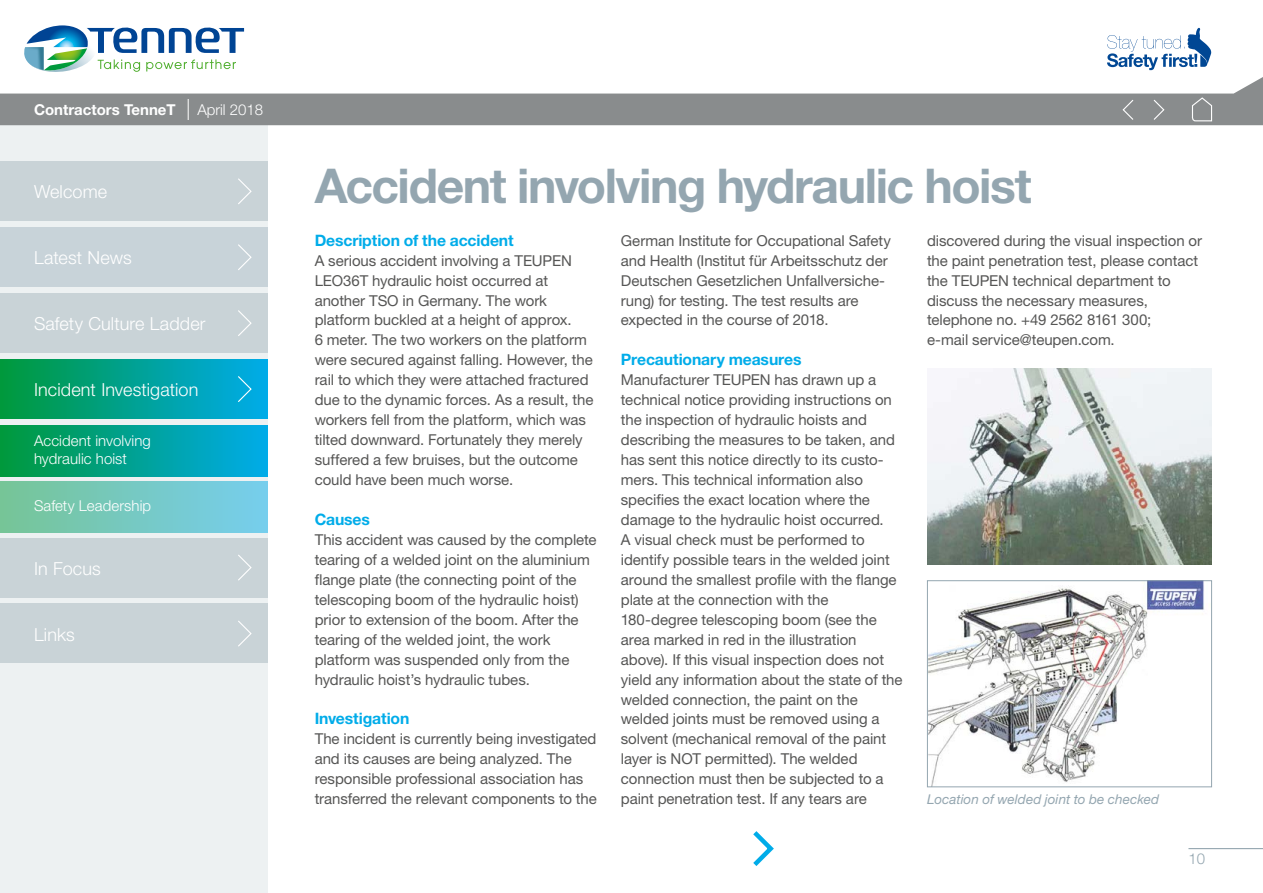
<style>
.page{position:relative;width:1263px;height:893px;background:#fff}
.page>*{position:absolute;margin:0;border:0;box-sizing:border-box;transform-origin:0 0}
.t1{font:700 48px "Helvetica Neue LT";letter-spacing:-.03em;color:#94a6b0}
.t2{font:300 18px "Helvetica Neue LT";letter-spacing:.005em;color:#fff}
.t3{font:700 15.75px "Helvetica Neue LT";letter-spacing:-.01em;color:#00ace9}
.t4{font:15px/20px "Helvetica Neue LT";letter-spacing:-.005em;color:#565655}
.t5{font:300 15px/18px "Helvetica Neue LT";letter-spacing:.005em;color:#fff}
.t6{font:700 15px "Helvetica Neue LT";color:#fff}
.t7{font:300 15px "Helvetica Neue LT";color:#94a6b0}
.t8{font:italic 13.5px "Helvetica Neue LT";color:#94a6b0}
</style>
<div class="page">
<div style="left:0;top:125px;width:268px;height:768px;background:#edf1f2"></div>
<div style="left:0;top:162px;width:268px;height:59px;background:#c9d3d7"></div>
<svg style="left:238px;top:178px;width:14px;height:26px"></svg>
<div style="left:0;top:293px;width:268px;height:60px;background:#c9d3d7"></div>
<div style="left:0;top:227px;width:268px;height:60px;background:#c8d3d9"></div>
<div style="left:0;top:359px;width:268px;height:60px;background:linear-gradient(to right,#00983a,#00abeb)"></div>
<svg style="left:237px;top:375px;width:15px;height:28px"></svg>
<svg style="left:238px;top:244px;width:14px;height:26px"></svg>
<svg style="left:238px;top:310px;width:14px;height:26px"></svg>
<div style="left:0;top:425px;width:268px;height:51px;background:linear-gradient(to right,#00983a,#00abeb)"></div>
<div style="left:0;top:481px;width:268px;height:51px;background:linear-gradient(to right,#76c496,#76ceee)"></div>
<div style="left:0;top:538px;width:268px;height:59px;background:#c9d3d7"></div>
<div style="left:0;top:604px;width:268px;height:59px;background:#c9d3d7"></div>
<svg style="left:238px;top:554px;width:14px;height:27px"></svg>
<svg style="left:238px;top:621px;width:14px;height:26px"></svg>
<svg style="left:24px;top:25px;width:221px;height:47px"></svg>
<svg style="left:0;top:77px;width:1263px;height:48px;fill:#898c8d"></svg>
<svg style="left:1191px;top:97px;width:22px;height:25px"></svg>
<svg style="left:1122px;top:98px;width:12px;height:23px"></svg>
<svg style="left:1152px;top:98px;width:13px;height:23px"></svg>
<svg style="left:188px;top:99px;width:1px;height:21px"></svg>
<svg style="left:1107px;top:28px;width:104px;height:42px"></svg>
<hr style="left:1188px;top:848px;width:75px;height:1px;background:#94a6b0">
<img style="left:929px;top:582px;width:281px;height:203px">
<div style="left:927px;top:580px;width:285px;height:207px;border:1px solid #94a6b0"></div>
<img style="left:927px;top:369px;width:285px;height:196px">
<svg style="left:753px;top:831px;width:21px;height:35px"></svg>
<p class="t6" style="left:34px;top:101px;width:143px">Contractors TenneT</p>
<p class="t5" style="left:197px;top:101px;width:67px">April 2018</p>
<p class="t2" style="left:34px;top:181px;width:75px">Welcome</p>
<p class="t2" style="left:34px;top:247px;width:99px">Latest News</p>
<p class="t2" style="left:34px;top:313px;width:173px">Safety Culture Ladder</p>
<p class="t2" style="left:34px;top:379px;width:166px">Incident Investigation</p>
<p class="t5" style="left:34px;top:432px;width:118px">Accident involving hydraulic hoist</p>
<p class="t5" style="left:34px;top:496px;width:119px">Safety Leadership</p>
<p class="t2" style="left:34px;top:557px;width:68px">In Focus</p>
<p class="t2" style="left:34px;top:623px;width:42px">Links</p>
<h1 class="t1" style="left:315px;top:157px;width:718px">Accident involving hydraulic hoist</h1>
<p class="t3" style="left:315px;top:230px;width:200px">Description of the accident</p>
<p class="t4" style="left:315px;top:250px;width:280px">A serious accident involving a TEUPEN LEO36T hydraulic hoist occurred at another TSO in Germany. The work platform buckled at a height of approx.<br>6 meter. The two workers on the platform were secured against falling. However, the rail to which they were attached fractured due to the dynamic forces. As a result, the workers fell from the platform, which was tilted downward. Fortunately they merely suffered a few bruises, but the outcome could have been much worse.</p>
<p class="t3" style="left:315px;top:510px;width:57px">Causes</p>
<p class="t4" style="left:315px;top:529px;width:283px">This accident was caused by the complete tearing of a welded joint on the aluminium flange plate (the connecting point of the telescoping boom of the hydraulic hoist) prior to extension of the boom. After the tearing of the welded joint, the work platform was suspended only from the hydraulic hoist’s hydraulic tubes.</p>
<p class="t3" style="left:315px;top:709px;width:96px">Investigation</p>
<p class="t4" style="left:315px;top:729px;width:284px">The incident is currently being investigated and its causes are being analyzed. The responsible professional association has transferred the relevant components to the</p>
<p class="t4" style="left:621px;top:230px;width:272px">German Institute for Occupational Safety and Health (Institut für Arbeitsschutz der Deutschen Gesetzlichen Unfallversiche&shy;rung) for testing. The test results are expected in the course of 2018.</p>
<p class="t3" style="left:621px;top:350px;width:182px">Precautionary measures</p>
<p class="t4" style="left:621px;top:370px;width:283px">Manufacturer TEUPEN has drawn up a technical notice providing instructions on the inspection of hydraulic hoists and describing the measures to be taken, and has sent this notice directly to its custo&shy;mers. This technical information also specifies the exact location where the damage to the hydraulic hoist occurred.<br>A visual check must be performed to identify possible tears in the welded joint around the smallest profile with the flange plate at the connection with the 180-degree telescoping boom (see the area marked in red in the illustration above). If this visual inspection does not yield any information about the state of the welded connection, the paint on the welded joints must be removed using a solvent (mechanical removal of the paint layer is NOT permitted). The welded connection must then be subjected to a paint penetration test. If any tears are</p>
<p class="t4" style="left:927px;top:230px;width:277px">discovered during the visual inspection or the paint penetration test, please contact the TEUPEN technical department to discuss the necessary measures, telephone no. +49 2562 8161 300;<br>e-mail service@teupen.com.</p>
<p class="t8" style="left:927px;top:791px;width:234px">Location of welded joint to be checked</p>
<p class="t7" style="left:1188px;top:850px;width:18px">10</p>
</div>
